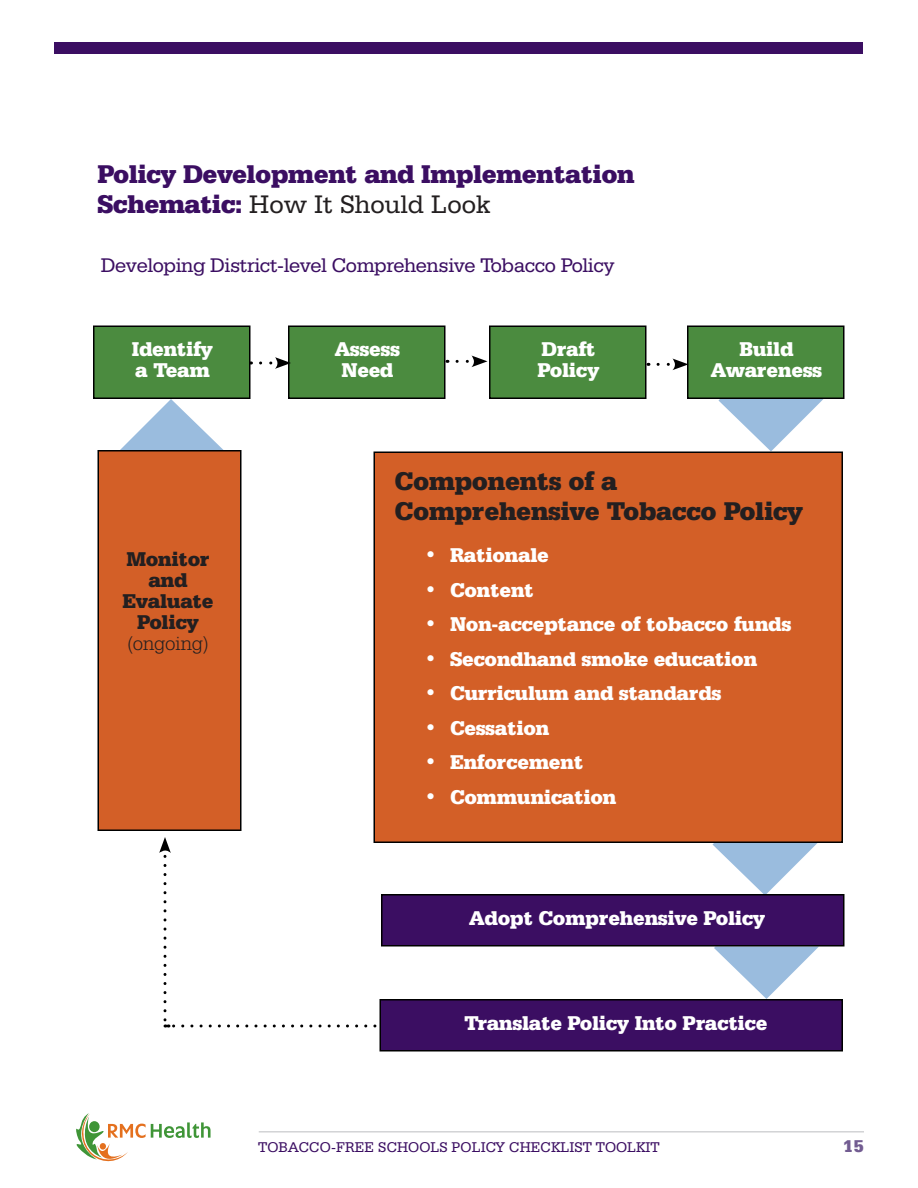
<style>
.page{position:relative;width:918px;height:1188px;background:#fff}
.page>*{position:absolute;margin:0;border:0;box-sizing:border-box;transform-origin:0 0}
.t1{font:900 27px/30px "Serifa BT";letter-spacing:-.025em;color:#3b0e62}
.t2{font:900 27px/30px "Serifa BT";letter-spacing:-.02em;color:#231f20}
.t3{font:900 21px/21px "Serifa BT";letter-spacing:-.02em;color:#fff;text-align:center}
.t4{font:21px "Serifa BT";letter-spacing:-.02em;color:#3b0e62}
.t5{font:900 21px/21px "Serifa BT";letter-spacing:-.02em;color:#231f20;text-align:center}
.t6{font:300 21px "Serifa BT";letter-spacing:-.02em;color:#231f20}
.t7{font:900 18px "Serifa BT";color:#725c91}
.t8{font:15px "Serifa BT";color:#3b0e62}
.s1{font-weight:400;color:#231f20}
</style>
<div class="page">
<hr style="left:259px;top:1131px;width:605px;height:1px;background:#bcbdc0">
<div style="left:54px;top:42px;width:809px;height:12px;background:#3b0e62"></div>
<svg style="left:76px;top:1113px;width:135px;height:48px"></svg>
<svg style="left:718px;top:399px;width:106px;height:53px"></svg>
<svg style="left:712px;top:843px;width:106px;height:51px"></svg>
<svg style="left:714px;top:946px;width:105px;height:53px"></svg>
<svg style="left:120px;top:399px;width:104px;height:51px"></svg>
<svg style="left:159px;top:837px;width:216px;height:191px"></svg>
<div style="left:288px;top:326px;width:158px;height:73px;background:#4b8b3f;border:2px solid #000"></div>
<div style="left:93px;top:326px;width:157px;height:73px;background:#4b8b3f;border:2px solid #000"></div>
<div style="left:687px;top:326px;width:157px;height:73px;background:#4b8b3f;border:2px solid #000"></div>
<div style="left:489px;top:326px;width:157px;height:73px;background:#4b8b3f;border:2px solid #000"></div>
<svg style="left:457px;top:355px;width:31px;height:12px"></svg>
<svg style="left:658px;top:358px;width:30px;height:12px"></svg>
<svg style="left:261px;top:357px;width:30px;height:12px"></svg>
<div style="left:98px;top:450px;width:144px;height:381px;background:#d35f27;border:2px solid #000"></div>
<div style="left:374px;top:452px;width:469px;height:391px;background:#d35f27;border:2px solid #000"></div>
<div style="left:381px;top:894px;width:463px;height:52px;background:#3b0e62;border:2px solid #000"></div>
<div style="left:380px;top:999px;width:463px;height:53px;background:#3b0e62;border:2px solid #000"></div>
<p class="t1" style="left:98px;top:158px;width:539px">Policy Development and Implementation<br>Schematic: <span class="s1">How It Should Look</span></p>
<p class="t4" style="left:101px;top:253px;width:515px">Developing District-level Comprehensive Tobacco Policy</p>
<p class="t3" style="left:132px;top:338px;width:83px;text-align:left">Identify a Team</p>
<p class="t3" style="left:711px;top:338px;width:113px">Build<br>Awareness</p>
<p class="t3" style="left:538px;top:338px;width:63px;text-align:left">Draft<br>Policy</p>
<p class="t3" style="left:335px;top:338px;width:67px">Assess<br>Need</p>
<p class="t5" style="left:122px;top:548px;width:93px">Monitor and<br>Evaluate<br>Policy</p>
<p class="t6" style="left:127px;top:631px;width:83px">(ongoing)</p>
<p class="t2" style="left:394px;top:465px;width:410px">Components of a<br>Comprehensive Tobacco Policy</p>
<p class="t3" style="left:425px;top:544px;width:126px">• Rationale</p>
<p class="t3" style="left:425px;top:579px;width:111px">• Content</p>
<p class="t3" style="left:425px;top:613px;width:368px">• Non-acceptance of tobacco funds</p>
<p class="t3" style="left:425px;top:648px;width:334px">• Secondhand smoke education</p>
<p class="t3" style="left:425px;top:682px;width:299px">• Curriculum and standards</p>
<p class="t3" style="left:425px;top:717px;width:127px">• Cessation</p>
<p class="t3" style="left:425px;top:751px;width:160px">• Enforcement</p>
<p class="t3" style="left:425px;top:786px;width:194px">• Communication</p>
<p class="t3" style="left:469px;top:907px;width:298px">Adopt Comprehensive Policy</p>
<p class="t3" style="left:464px;top:1012px;width:305px">Translate Policy Into Practice</p>
<p class="t8" style="left:258px;top:1138px;width:52px">Tobacco</p>
<p class="t8" style="left:331px;top:1138px;width:325px">-free Schools Policy Checklist Toolkit</p>
<p class="t7" style="left:843px;top:1135px;width:23px">15</p>
</div>
